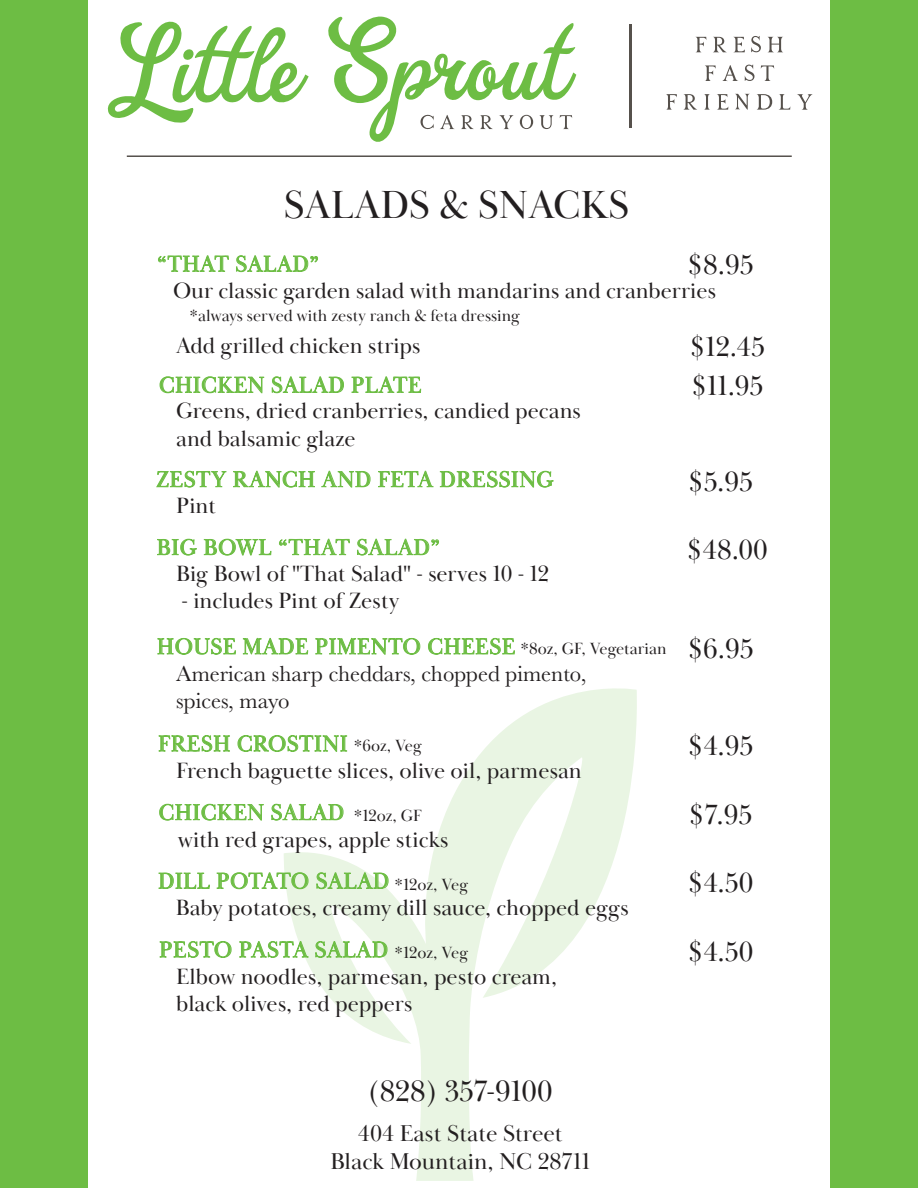
<style>
.page{position:relative;width:918px;height:1188px;background:#fff}
.page>*{position:absolute;margin:0;border:0;box-sizing:border-box;transform-origin:0 0}
.t1{font:40.35px "Baskerville Display PT";color:#231f20}
.t2{font:30.15px "Baskerville Display PT";color:#231f20}
.t3{font:28.5px "Baskerville Display PT";color:#231f20}
.t4{font:23.55px/28.2px "Baskerville Display PT";color:#231f20;text-align:center}
.t5{font:22.8px/27.3px "Baskerville Display PT";color:#231f20}
.t6{font:22.8px "Baskerville Display PT";letter-spacing:.03em;color:#6dbd44}
.t7{font:22.8px/27.3px "Baskerville";color:#231f20}
.t8{font:16.65px "Baskerville Display PT";color:#231f20}
</style>
<div class="page">
<div style="left:0;top:0;width:88px;height:1188px;background:#6dbd44"></div>
<div style="left:830px;top:0;width:88px;height:1188px;background:#6dbd44"></div>
<svg style="left:284px;top:688px;width:353px;height:493px"></svg>
<hr style="left:629px;top:24px;width:3px;height:103px;background:#56514c">
<svg style="left:696px;top:37px;width:10px;height:15px"></svg>
<svg style="left:713px;top:37px;width:13px;height:15px"></svg>
<svg style="left:734px;top:37px;width:11px;height:15px"></svg>
<svg style="left:751px;top:36px;width:10px;height:16px"></svg>
<svg style="left:768px;top:37px;width:15px;height:15px"></svg>
<svg style="left:705px;top:65px;width:11px;height:16px"></svg>
<svg style="left:722px;top:65px;width:16px;height:16px"></svg>
<svg style="left:745px;top:65px;width:9px;height:16px"></svg>
<svg style="left:761px;top:65px;width:13px;height:16px"></svg>
<svg style="left:666px;top:94px;width:11px;height:16px"></svg>
<svg style="left:683px;top:94px;width:14px;height:16px"></svg>
<svg style="left:704px;top:94px;width:6px;height:16px"></svg>
<svg style="left:717px;top:94px;width:11px;height:16px"></svg>
<svg style="left:735px;top:94px;width:14px;height:16px"></svg>
<svg style="left:757px;top:94px;width:15px;height:16px"></svg>
<svg style="left:779px;top:94px;width:11px;height:16px"></svg>
<svg style="left:797px;top:94px;width:16px;height:16px"></svg>
<svg style="left:328px;top:16px;width:249px;height:126px"></svg>
<svg style="left:107px;top:21px;width:202px;height:102px"></svg>
<hr style="left:127px;top:155px;width:665px;height:2px;background:#56514c">
<svg style="left:158px;top:255px;width:71px;height:17px"></svg>
<svg style="left:236px;top:255px;width:82px;height:18px"></svg>
<svg style="left:159px;top:376px;width:105px;height:18px"></svg>
<svg style="left:272px;top:376px;width:72px;height:18px"></svg>
<svg style="left:351px;top:376px;width:70px;height:17px"></svg>
<svg style="left:156px;top:470px;width:71px;height:18px"></svg>
<svg style="left:233px;top:470px;width:82px;height:18px"></svg>
<svg style="left:321px;top:470px;width:50px;height:18px"></svg>
<svg style="left:378px;top:470px;width:56px;height:18px"></svg>
<svg style="left:440px;top:470px;width:114px;height:18px"></svg>
<svg style="left:157px;top:538px;width:40px;height:18px"></svg>
<svg style="left:204px;top:538px;width:68px;height:18px"></svg>
<svg style="left:279px;top:538px;width:71px;height:18px"></svg>
<svg style="left:357px;top:538px;width:82px;height:18px"></svg>
<svg style="left:157px;top:638px;width:79px;height:17px"></svg>
<svg style="left:243px;top:637px;width:65px;height:18px"></svg>
<svg style="left:315px;top:637px;width:106px;height:18px"></svg>
<svg style="left:428px;top:638px;width:87px;height:17px"></svg>
<svg style="left:158px;top:735px;width:72px;height:17px"></svg>
<svg style="left:237px;top:735px;width:110px;height:17px"></svg>
<svg style="left:159px;top:803px;width:105px;height:18px"></svg>
<svg style="left:271px;top:803px;width:73px;height:19px"></svg>
<svg style="left:158px;top:872px;width:52px;height:17px"></svg>
<svg style="left:216px;top:872px;width:93px;height:18px"></svg>
<svg style="left:316px;top:872px;width:73px;height:18px"></svg>
<svg style="left:159px;top:941px;width:73px;height:17px"></svg>
<svg style="left:239px;top:941px;width:70px;height:18px"></svg>
<svg style="left:315px;top:941px;width:73px;height:18px"></svg>
<h1 class="t1" style="left:284px;top:181px;width:347px">SALADS &amp; SNACKS</h1>
<p class="t6" style="left:157px;top:250px;width:164px">“THAT SALAD”</p>
<p class="t5" style="left:173px;top:278px;width:545px">Our classic garden salad with mandarins and cranberries</p>
<p class="t3" style="left:687px;top:248px;width:68px">$8.95</p>
<p class="t8" style="left:190px;top:306px;width:332px">*always served with zesty ranch &amp; feta dressing</p>
<p class="t5" style="left:176px;top:333px;width:246px">Add grilled chicken strips</p>
<p class="t3" style="left:689px;top:329px;width:77px">$12.45</p>
<p class="t6" style="left:159px;top:371px;width:264px">CHICKEN SALAD PLATE</p>
<p class="t3" style="left:691px;top:369px;width:74px">$11.95</p>
<p class="t5" style="left:176px;top:398px;width:406px">Greens, dried cranberries, candied pecans and balsamic glaze</p>
<p class="t6" style="left:156px;top:466px;width:399px">ZESTY RANCH AND FETA DRESSING</p>
<p class="t3" style="left:688px;top:464px;width:67px">$5.95</p>
<p class="t5" style="left:176px;top:492px;width:41px">Pint</p>
<p class="t6" style="left:157px;top:534px;width:285px">BIG BOWL “THAT SALAD”</p>
<p class="t3" style="left:687px;top:532px;width:83px">$48.00</p>
<p class="t5" style="left:176px;top:560px;width:374px">Big Bowl of "That Salad" - serves 10 - 12</p>
<p class="t5" style="left:182px;top:587px;width:219px">- includes Pint of Zesty</p>
<p class="t6" style="left:157px;top:633px;width:359px">HOUSE MADE PIMENTO CHEESE</p>
<p class="t3" style="left:687px;top:632px;width:68px">$6.95</p>
<p class="t8" style="left:521px;top:639px;width:147px">*8oz, GF, Vegetarian</p>
<p class="t7" style="left:176px;top:660px;width:412px">American sharp cheddars, chopped pimento, spices, mayo</p>
<p class="t6" style="left:158px;top:730px;width:191px">FRESH CROSTINI</p>
<p class="t3" style="left:688px;top:729px;width:67px">$4.95</p>
<p class="t8" style="left:354px;top:736px;width:70px">*6oz, Veg</p>
<p class="t5" style="left:176px;top:757px;width:407px">French baguette slices, olive oil, parmesan</p>
<p class="t6" style="left:159px;top:799px;width:187px">CHICKEN SALAD</p>
<p class="t3" style="left:689px;top:797px;width:65px">$7.95</p>
<p class="t8" style="left:354px;top:805px;width:70px">*12oz, GF</p>
<p class="t5" style="left:178px;top:826px;width:272px">with red grapes, apple sticks</p>
<p class="t6" style="left:158px;top:867px;width:232px">DILL POTATO SALAD</p>
<p class="t3" style="left:688px;top:866px;width:67px">$4.50</p>
<p class="t8" style="left:395px;top:874px;width:75px">*12oz, Veg</p>
<p class="t5" style="left:176px;top:895px;width:454px">Baby potatoes, creamy dill sauce, chopped eggs</p>
<p class="t6" style="left:159px;top:936px;width:230px">PESTO PASTA SALAD</p>
<p class="t3" style="left:688px;top:935px;width:67px">$4.50</p>
<p class="t8" style="left:395px;top:943px;width:75px">*12oz, Veg</p>
<p class="t5" style="left:176px;top:963px;width:382px">Elbow noodles, parmesan, pesto cream, black olives, red peppers</p>
<h2 class="t2" style="left:368px;top:1073px;width:186px">(828) 357-9100</h2>
<p class="t4" style="left:330px;top:1120px;width:261px">404 East State Street<br>Black Mountain, NC 28711</p>
</div>
